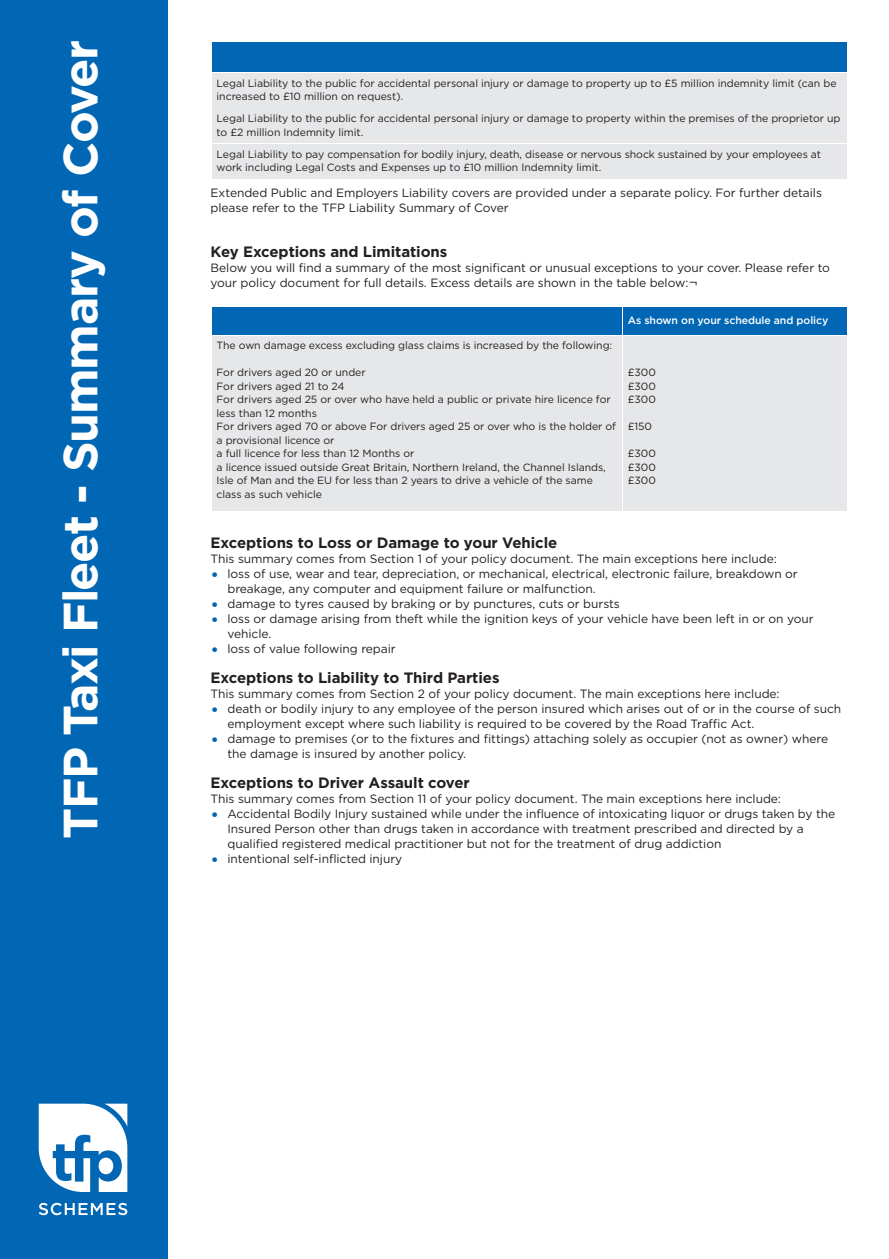
<style>
.page{position:relative;width:889px;height:1259px;background:#fff}
.page>*{position:absolute;margin:0;border:0;box-sizing:border-box;transform-origin:0 0}
.t1{font:700 48px "Gotham";letter-spacing:-.035em;color:#fff}
.t2{font:700 15px "Gotham";letter-spacing:-.005em;color:#231f20}
.t3{font:12px/15px "Gotham";letter-spacing:-.005em;color:#231f20}
.t4{font:10.5px/13.5px "Gotham";letter-spacing:-.005em;color:#231f20}
.t5{font:500 10.5px "Gotham";letter-spacing:-.005em;color:#fff}
.s1{font-family:"Lucida Grande"}
.s2{font-size:18px;color:#0166b3}
</style>
<div class="page">
<div style="left:0;top:0;width:168px;height:1259px;background:#0166b3"></div>
<svg style="left:39px;top:1203px;width:88px;height:12px"></svg>
<svg style="left:39px;top:1103px;width:88px;height:89px"></svg>
<div style="left:212px;top:42px;width:635px;height:30px;background:#0166b3"></div>
<div style="left:212px;top:73px;width:635px;height:34px;background:#e6e7e9"></div>
<div style="left:212px;top:109px;width:635px;height:34px;background:#e6e7e9"></div>
<div style="left:212px;top:144px;width:635px;height:34px;background:#e6e7e9"></div>
<div style="left:212px;top:307px;width:410px;height:28px;background:#0166b3"></div>
<div style="left:623px;top:307px;width:224px;height:28px;background:#0166b3"></div>
<div style="left:212px;top:336px;width:410px;height:175px;background:#e6e7e9"></div>
<div style="left:623px;top:336px;width:224px;height:175px;background:#e6e7e9"></div>
<h1 class="t1" style="left:64px;top:839px;width:800px;rotate:-90deg">TFP Taxi Fleet - Summary of Cover</h1>
<p class="t4" style="left:217px;top:77px;width:621px">Legal Liability to the public for accidental personal injury or damage to property up to £5 million indemnity limit (can be increased to £10 million on request).</p>
<p class="t4" style="left:217px;top:113px;width:625px">Legal Liability to the public for accidental personal injury or damage to property within the premises of the proprietor up to £2 million Indemnity limit.</p>
<p class="t4" style="left:217px;top:148px;width:606px">Legal Liability to pay compensation for bodily injury, death, disease or nervous shock sustained by your employees at work including Legal Costs and Expenses up to £10 million Indemnity limit.</p>
<p class="t3" style="left:211px;top:186px;width:613px">Extended Public and Employers Liability covers are provided under a separate policy. For further details please refer to the TFP Liability Summary of Cover</p>
<p class="t2" style="left:211px;top:246px;width:238px">Key Exceptions and Limitations</p>
<p class="t3" style="left:211px;top:261px;width:621px">Below you will find a summary of the most significant or unusual exceptions to your cover. Please refer to your policy document for full details. Excess details are shown in the table below:<span class="s1">¬</span></p>
<p class="t5" style="left:628px;top:317px;width:202px">As shown on your schedule and policy</p>
<p class="t4" style="left:217px;top:340px;width:397px">The own damage excess excluding glass claims is increased by the following:</p>
<p class="t4" style="left:217px;top:367px;width:401px">For drivers aged 20 or under<br>For drivers aged 21 to 24<br>For drivers aged 25 or over who have held a public or private hire licence for less than 12 months<br>For drivers aged 70 or above For drivers aged 25 or over who is the holder of a provisional licence or<br>a full licence for less than 12 Months or<br>a licence issued outside Great Britain, Northern Ireland, the Channel Islands, Isle of Man and the EU for less than 2 years to drive a vehicle of the same class as such vehicle</p>
<p class="t4" style="left:628px;top:367px;width:30px;text-align:justify">£300 £300 £300</p>
<p class="t4" style="left:628px;top:421px;width:26px">£150</p>
<p class="t4" style="left:628px;top:448px;width:30px;text-align:justify">£300 £300 £300</p>
<p class="t2" style="left:211px;top:537px;width:348px">Exceptions to Loss or Damage to your Vehicle</p>
<p class="t3" style="left:211px;top:552px;width:568px">This summary comes from Section 1 of your policy document. The main exceptions here include:</p>
<p class="t3" style="left:227px;top:567px;width:572px;text-indent:-17px"><span class="s2">•</span> loss of use, wear and tear, depreciation, or mechanical, electrical, electronic failure, breakdown or breakage, any computer and equipment failure or malfunction.</p>
<p class="t3" style="left:211px;top:597px;width:411px"><span class="s2">•</span> damage to tyres caused by braking or by punctures, cuts or bursts</p>
<p class="t3" style="left:227px;top:612px;width:588px;text-indent:-17px"><span class="s2">•</span> loss or damage arising from theft while the ignition keys of your vehicle have been left in or on your vehicle.</p>
<p class="t3" style="left:211px;top:642px;width:187px"><span class="s2">•</span> loss of value following repair</p>
<p class="t2" style="left:211px;top:672px;width:290px">Exceptions to Liability to Third Parties</p>
<p class="t3" style="left:211px;top:687px;width:571px">This summary comes from Section 2 of your policy document. The main exceptions here include:</p>
<p class="t3" style="left:227px;top:702px;width:615px;text-indent:-17px"><span class="s2">•</span> death or bodily injury to any employee of the person insured which arises out of or in the course of such employment except where such liability is required to be covered by the Road Traffic Act.</p>
<p class="t3" style="left:227px;top:732px;width:602px;text-indent:-17px"><span class="s2">•</span> damage to premises (or to the fixtures and fittings) attaching solely as occupier (not as owner) where the damage is insured by another policy.</p>
<p class="t2" style="left:211px;top:777px;width:261px">Exceptions to Driver Assault cover</p>
<p class="t3" style="left:211px;top:792px;width:572px">This summary comes from Section 11 of your policy document. The main exceptions here include:</p>
<p class="t3" style="left:227px;top:807px;width:609px;text-indent:-17px"><span class="s2">•</span> Accidental Bodily Injury sustained while under the influence of intoxicating liquor or drugs taken by the<br>Insured Person other than drugs taken in accordance with treatment prescribed and directed by a qualified registered medical practitioner but not for the treatment of drug addiction</p>
<p class="t3" style="left:211px;top:852px;width:193px"><span class="s2">•</span> intentional self-inflicted injury</p>
</div>
